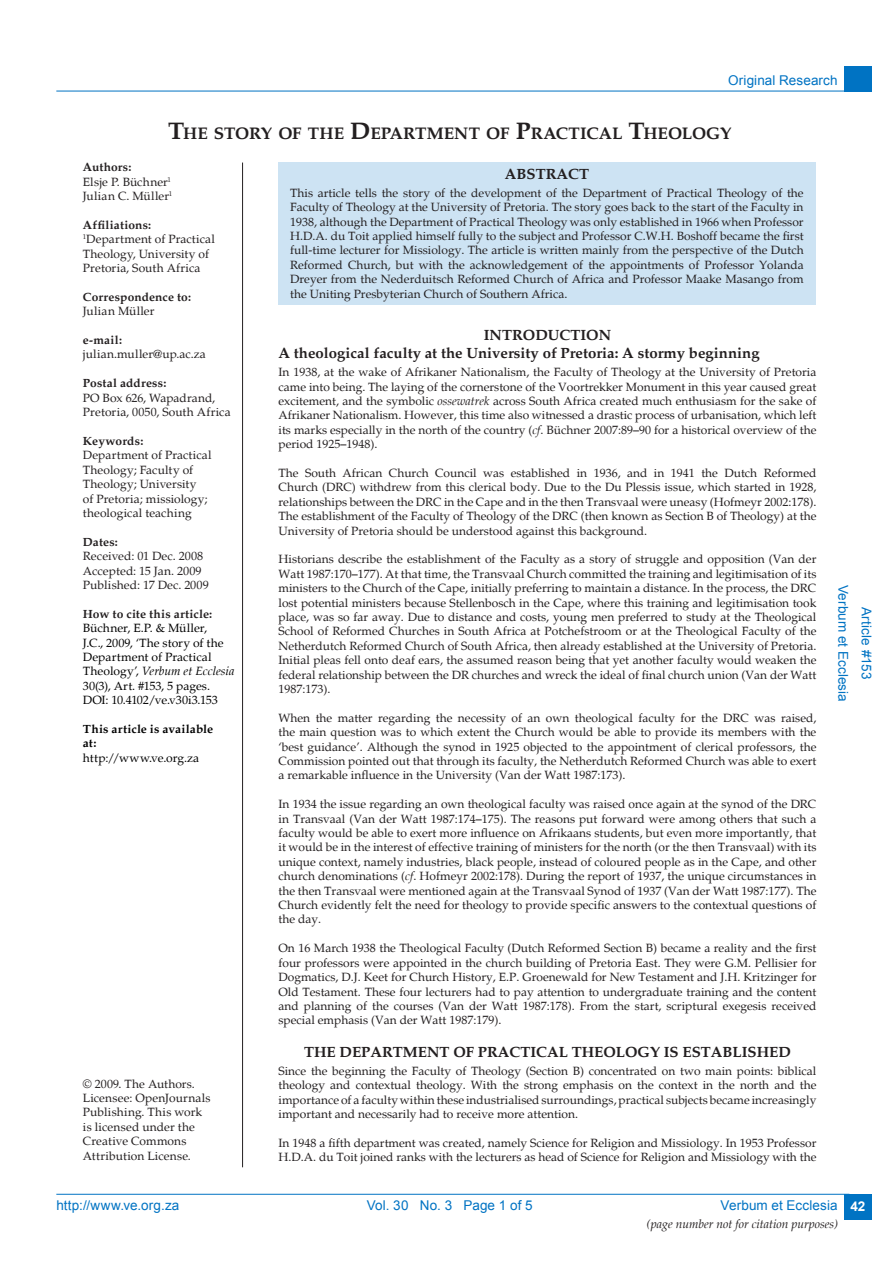
<style>
.page{position:relative;width:893px;height:1263px;background:#fff}
.page>*{position:absolute;margin:0;border:0;box-sizing:border-box;transform-origin:0 0}
.t1{font:700 16.95px "Palatino";letter-spacing:-.005em;color:#231f20}
.t2{font:700 15px/18px "Palatino";color:#231f20}
.t3{font:13.5px "Arial";letter-spacing:.005em;color:#0073c3}
.t4{font:700 13.5px "Arial";color:#fff}
.t5{font:12px/14.4px "Palatino";color:#231f20;text-align:justify}
.t6{font:12px/14.4px "Palatino";color:#000}
.t7{font:700 12px "Palatino";letter-spacing:.015em;color:#231f20}
.t8{font:italic 12px "Palatino";color:#231f20}
.t9{font:700 12px/14.4px "Palatino";color:#000}
.t10{font:12px "Palatino";letter-spacing:.02em;color:#231f20}
.s1{font-size:24.3px}
.s2{font-weight:700}
.s3{font-style:italic}
</style>
<div class="page">
<hr style="left:56px;top:1194px;width:793px;height:1px;background:#0073c3">
<hr style="left:56px;top:91px;width:793px;height:1px;background:#0073c3">
<div style="left:844px;top:1194px;width:28px;height:26px;background:#0073c3"></div>
<div style="left:844px;top:66px;width:28px;height:25px;background:#0073c3"></div>
<hr style="left:242px;top:163px;width:1px;height:1004px;background:#231f20">
<div style="left:279px;top:163px;width:537px;height:142px;background:#cde3f3"></div>
<p class="t3" style="left:728px;top:71px;width:111px">Original Research</p>
<h1 class="t1" style="left:168px;top:123px;width:565px"><span class="s1">T</span>HE STORY OF THE <span class="s1">D</span>EPARTMENT OF <span class="s1">P</span>RACTICAL <span class="s1">T</span>HEOLOGY</h1>
<p class="t5" style="left:83px;top:160px;width:91px;text-align:left"><span class="s2">Authors:<br></span>Elsje P. Büchner<sup>1<br></sup>Julian C. Müller<sup>1</sup></p>
<p class="t5" style="left:83px;top:218px;width:134px;text-align:left"><span class="s2">Affiliations:<br></span><sup>1</sup>Department of Practical<br>Theology, University of<br>Pretoria, South Africa</p>
<p class="t7" style="left:83px;top:290px;width:110px">Correspondence to:</p>
<p class="t10" style="left:83px;top:304px;width:73px">Julian Müller</p>
<p class="t7" style="left:83px;top:333px;width:41px">e-mail:</p>
<p class="t5" style="left:83px;top:347px;width:125px">julian.muller@up.ac.za</p>
<p class="t7" style="left:83px;top:376px;width:85px">Postal address:</p>
<p class="t5" style="left:83px;top:391px;width:149px">PO Box 626, Wapadrand,<br>Pretoria, 0050, South Africa</p>
<p class="t7" style="left:83px;top:434px;width:62px">Keywords:</p>
<p class="t5" style="left:83px;top:448px;width:130px;text-align:left">Department of Practical<br>Theology; Faculty of<br>Theology; University<br>of Pretoria; missiology; theological teaching</p>
<p class="t7" style="left:83px;top:535px;width:36px">Dates:</p>
<p class="t5" style="left:83px;top:549px;width:128px;text-align:left">Received: 01 Dec. 2008<br>Accepted: 15 Jan. 2009<br>Published: 17 Dec. 2009</p>
<p class="t7" style="left:83px;top:607px;width:131px">How to cite this article:</p>
<p class="t6" style="left:83px;top:621px;width:153px">Büchner, E.P. &amp; Müller,<br>J.C., 2009, ‘The story of the<br>Department of Practical<br>Theology’, <span class="s3">Verbum et Ecclesia<br></span>30(3), Art. #153, 5 pages.<br>DOI: 10.4102/ve.v30i3.153</p>
<p class="t9" style="left:83px;top:722px;width:132px">This article is available at:</p>
<p class="t6" style="left:83px;top:751px;width:118px">http://www.ve.org.za</p>
<p class="t2" style="left:505px;top:165px;width:86px">ABSTRACT</p>
<p class="t5" style="left:290px;top:186px;width:515px">This article tells the story of the development of the Department of Practical Theology of the Faculty of Theology at the University of Pretoria. The story goes back to the start of the Faculty in 1938, although the Department of Practical Theology was only established in 1966 when Professor H.D.A. du Toit applied himself fully to the subject and Professor C.W.H. Boshoff became the first full-time lecturer for Missiology. The article is written mainly from the perspective of the Dutch Reformed Church, but with the acknowledgement of the appointments of Professor Yolanda Dreyer from the Nederduitsch Reformed Church of Africa and Professor Maake Masango from the Uniting Presbyterian Church of Southern Africa.</p>
<p class="t2" style="left:279px;top:326px;width:483px;text-indent:205px">INTRODUCTION<br>A theological faculty at the University of Pretoria: A stormy beginning</p>
<p class="t5" style="left:279px;top:365px;width:539px">In 1938, at the wake of Afrikaner Nationalism, the Faculty of Theology at the University of Pretoria came into being. The laying of the cornerstone of the Voortrekker Monument in this year caused great excitement, and the symbolic <span class="s3">ossewatrek</span> across South Africa created much enthusiasm for the sake of Afrikaner Nationalism. However, this time also witnessed a drastic process of urbanisation, which left its marks especially in the north of the country (<span class="s3">cf</span>. Büchner 2007:89–90 for a historical overview of the period 1925–1948).</p>
<p class="t5" style="left:279px;top:466px;width:539px">The South African Church Council was established in 1936, and in 1941 the Dutch Reformed Church (DRC) withdrew from this clerical body. Due to the Du Plessis issue, which started in 1928, relationships between the DRC in the Cape and in the then Transvaal were uneasy (Hofmeyr 2002:178).<br>The establishment of the Faculty of Theology of the DRC (then known as Section B of Theology) at the University of Pretoria should be understood against this background.</p>
<p class="t5" style="left:279px;top:552px;width:539px">Historians describe the establishment of the Faculty as a story of struggle and opposition (Van der Watt 1987:170–177). At that time, the Transvaal Church committed the training and legitimisation of its ministers to the Church of the Cape, initially preferring to maintain a distance. In the process, the DRC lost potential ministers because Stellenbosch in the Cape, where this training and legitimisation took place, was so far away. Due to distance and costs, young men preferred to study at the Theological School of Reformed Churches in South Africa at Potchefstroom or at the Theological Faculty of the Netherdutch Reformed Church of South Africa, then already established at the University of Pretoria.<br>Initial pleas fell onto deaf ears, the assumed reason being that yet another faculty would weaken the federal relationship between the DR churches and wreck the ideal of final church union (Van der Watt 1987:173).</p>
<p class="t5" style="left:279px;top:711px;width:539px">When the matter regarding the necessity of an own theological faculty for the DRC was raised, the main question was to which extent the Church would be able to provide its members with the ‘best guidance’. Although the synod in 1925 objected to the appointment of clerical professors, the Commission pointed out that through its faculty, the Netherdutch Reformed Church was able to exert a remarkable influence in the University (Van der Watt 1987:173).</p>
<p class="t5" style="left:279px;top:797px;width:539px">In 1934 the issue regarding an own theological faculty was raised once again at the synod of the DRC in Transvaal (Van der Watt 1987:174–175). The reasons put forward were among others that such a faculty would be able to exert more influence on Afrikaans students, but even more importantly, that it would be in the interest of effective training of ministers for the north (or the then Transvaal) with its unique context, namely industries, black people, instead of coloured people as in the Cape, and other church denominations (<span class="s3">cf</span>. Hofmeyr 2002:178). During the report of 1937, the unique circumstances in the then Transvaal were mentioned again at the Transvaal Synod of 1937 (Van der Watt 1987:177). The Church evidently felt the need for theology to provide specific answers to the contextual questions of the day.</p>
<p class="t5" style="left:279px;top:941px;width:539px">On 16 March 1938 the Theological Faculty (Dutch Reformed Section B) became a reality and the first four professors were appointed in the church building of Pretoria East. They were G.M. Pellisier for Dogmatics, D.J. Keet for Church History, E.P. Groenewald for New Testament and J.H. Kritzinger for Old Testament. These four lecturers had to pay attention to undergraduate training and the content and planning of the courses (Van der Watt 1987:178). From the start, scriptural exegesis received special emphasis (Van der Watt 1987:179).</p>
<p class="t2" style="left:304px;top:1043px;width:488px">THE DEPARTMENT OF PRACTICAL THEOLOGY IS ESTABLISHED</p>
<p class="t5" style="left:279px;top:1064px;width:539px">Since the beginning the Faculty of Theology (Section B) concentrated on two main points: biblical theology and contextual theology. With the strong emphasis on the context in the north and the importance of a faculty within these industrialised surroundings, practical subjects became increasingly important and necessarily had to receive more attention.</p>
<p class="t5" style="left:279px;top:1136px;width:539px">In 1948 a fifth department was created, namely Science for Religion and Missiology. In 1953 Professor<br>H.D.A. du Toit joined ranks with the lecturers as head of Science for Religion and Missiology with the</p>
<p class="t5" style="left:83px;top:1076px;width:129px;text-align:left">© 2009. The Authors.<br>Licensee: OpenJournals<br>Publishing. This work is licensed under the<br>Creative Commons<br>Attribution License.</p>
<p class="t3" style="left:852px;top:585px;width:119px;rotate:90deg">Verbum et Ecclesia</p>
<p class="t3" style="left:875px;top:607px;width:74px;rotate:90deg">Article #153</p>
<p class="t3" style="left:367px;top:1196px;width:167px">Vol. 30 No. 3 Page 1 of 5</p>
<p class="t4" style="left:850px;top:1197px;width:17px">42</p>
<p class="t3" style="left:56px;top:1196px;width:125px">http://www.ve.org.za</p>
<p class="t3" style="left:721px;top:1196px;width:119px">Verbum et Ecclesia</p>
<p class="t8" style="left:647px;top:1217px;width:193px">(page number not for citation purposes)</p>
</div>
